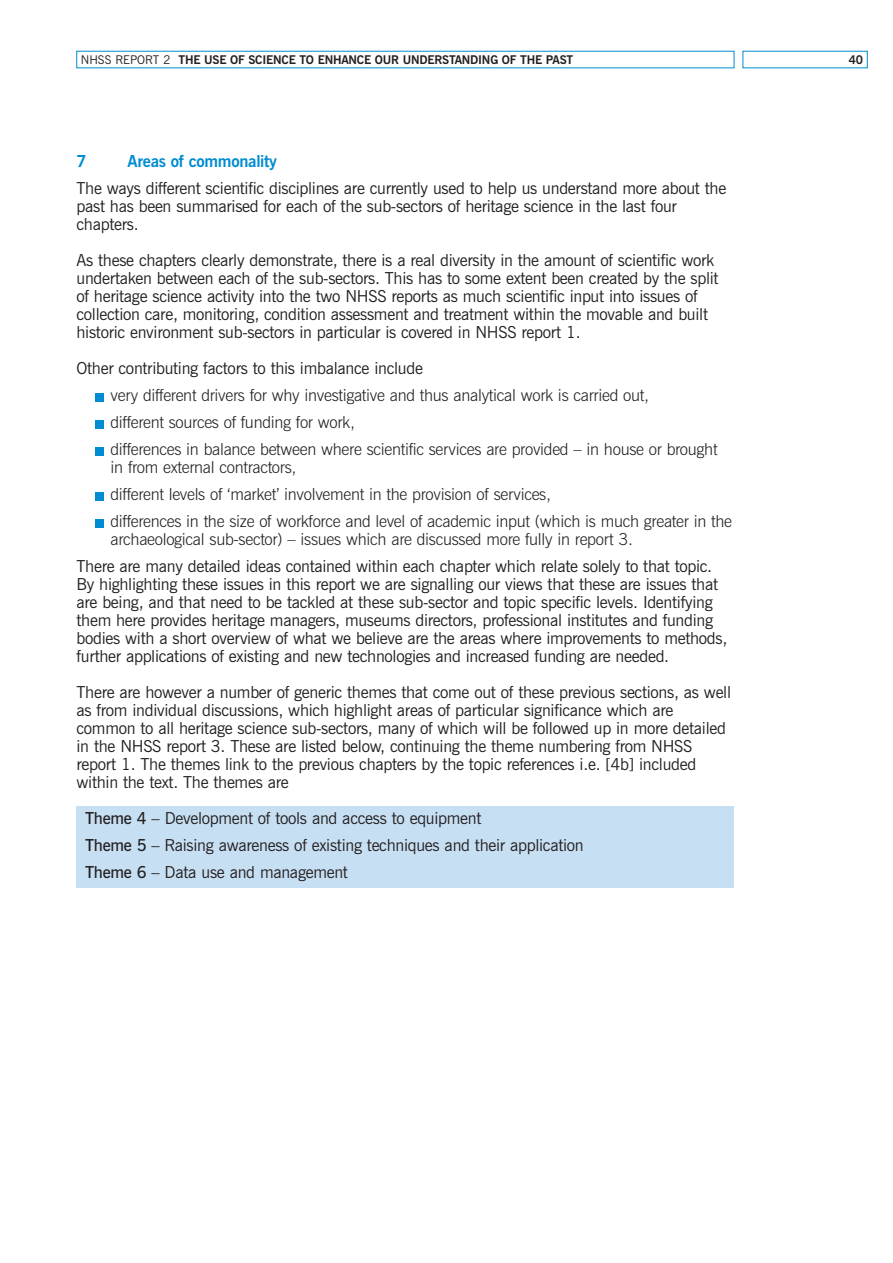
<style>
.page{position:relative;width:893px;height:1263px;background:#fff}
.page>*{position:absolute;margin:0;border:0;box-sizing:border-box;transform-origin:0 0}
.t1{font:16.5px/18px "News Gothic BT";letter-spacing:-.02em;color:#231f20}
.t2{font:300 16.5px/27px "News Gothic BT";letter-spacing:-.02em;color:#231f20}
.t3{font:700 16.5px "News Gothic BT";letter-spacing:-.02em;color:#008cd2}
.t4{font:700 12px "News Gothic BT";letter-spacing:-.02em;color:#231f20}
.s1{font-weight:400}
.s2{font-weight:300}
.s3{font-weight:600}
</style>
<div class="page">
<div style="left:77px;top:806px;width:657px;height:81px;background:#c7dff3"></div>
<div style="left:95px;top:393px;width:9px;height:8px;background:#008cd2"></div>
<div style="left:95px;top:420px;width:9px;height:8px;background:#008cd2"></div>
<div style="left:95px;top:447px;width:9px;height:8px;background:#008cd2"></div>
<div style="left:95px;top:492px;width:9px;height:8px;background:#008cd2"></div>
<div style="left:95px;top:519px;width:9px;height:8px;background:#008cd2"></div>
<p class="t4" style="left:81px;top:56px;width:494px"><span class="s1">NHSS REPORT 2</span> THE USE OF SCIENCE TO ENHANCE OUR UNDERSTANDING OF THE PAST</p>
<p class="t4" style="left:849px;top:56px;width:16px">40</p>
<h2 class="t3" style="left:77px;top:155px;width:11px">7</h2>
<h2 class="t3" style="left:128px;top:155px;width:151px">Areas of commonality</h2>
<p class="t1" style="left:77px;top:181px;width:651px">The ways different scientific disciplines are currently used to help us understand more about the past has been summarised for each of the sub-sectors of heritage science in the last four chapters.</p>
<p class="t1" style="left:77px;top:253px;width:644px">As these chapters clearly demonstrate, there is a real diversity in the amount of scientific work undertaken between each of the sub-sectors. This has to some extent been created by the split of heritage science activity into the two NHSS reports as much scientific input into issues of collection care, monitoring, condition assessment and treatment within the movable and built historic environment sub-sectors in particular is covered in NHSS report 1.</p>
<p class="t2" style="left:111px;top:356px;width:608px;text-indent:-34px"><span class="s1">Other contributing factors to this imbalance include<br></span>very different drivers for why investigative and thus analytical work is carried out,<br>different sources of funding for work,<br>differences in balance between where scientific services are provided – in house or brought</p>
<p class="t2" style="left:111px;top:455px;width:623px">in from external contractors,<br>different levels of ‘market’ involvement in the provision of services,<br>differences in the size of workforce and level of academic input (which is much greater in the</p>
<p class="t1" style="left:77px;top:527px;width:637px;line-height:27px;text-indent:34px"><span class="s2">archaeological sub-sector) – issues which are discussed more fully in report 3.<br></span>There are many detailed ideas contained within each chapter which relate solely to that topic.</p>
<p class="t1" style="left:77px;top:577px;width:652px">By highlighting these issues in this report we are signalling our views that these are issues that are being, and that need to be tackled at these sub-sector and topic specific levels. Identifying them here provides heritage managers, museums directors, professional institutes and funding bodies with a short overview of what we believe are the areas where improvements to methods, further applications of existing and new technologies and increased funding are needed.</p>
<p class="t1" style="left:77px;top:685px;width:656px">There are however a number of generic themes that come out of these previous sections, as well as from individual discussions, which highlight areas of particular significance which are common to all heritage science sub-sectors, many of which will be followed up in more detailed in the NHSS report 3. These are listed below, continuing the theme numbering from NHSS report 1. The themes link to the previous chapters by the topic references i.e. [4b] included within the text. The themes are</p>
<p class="t1" style="left:85px;top:806px;width:500px;line-height:27px"><span class="s3">Theme 4</span> – Development of tools and access to equipment<br><span class="s3">Theme 5</span> – Raising awareness of existing techniques and their application<br><span class="s3">Theme 6</span> – Data use and management</p>
</div>
